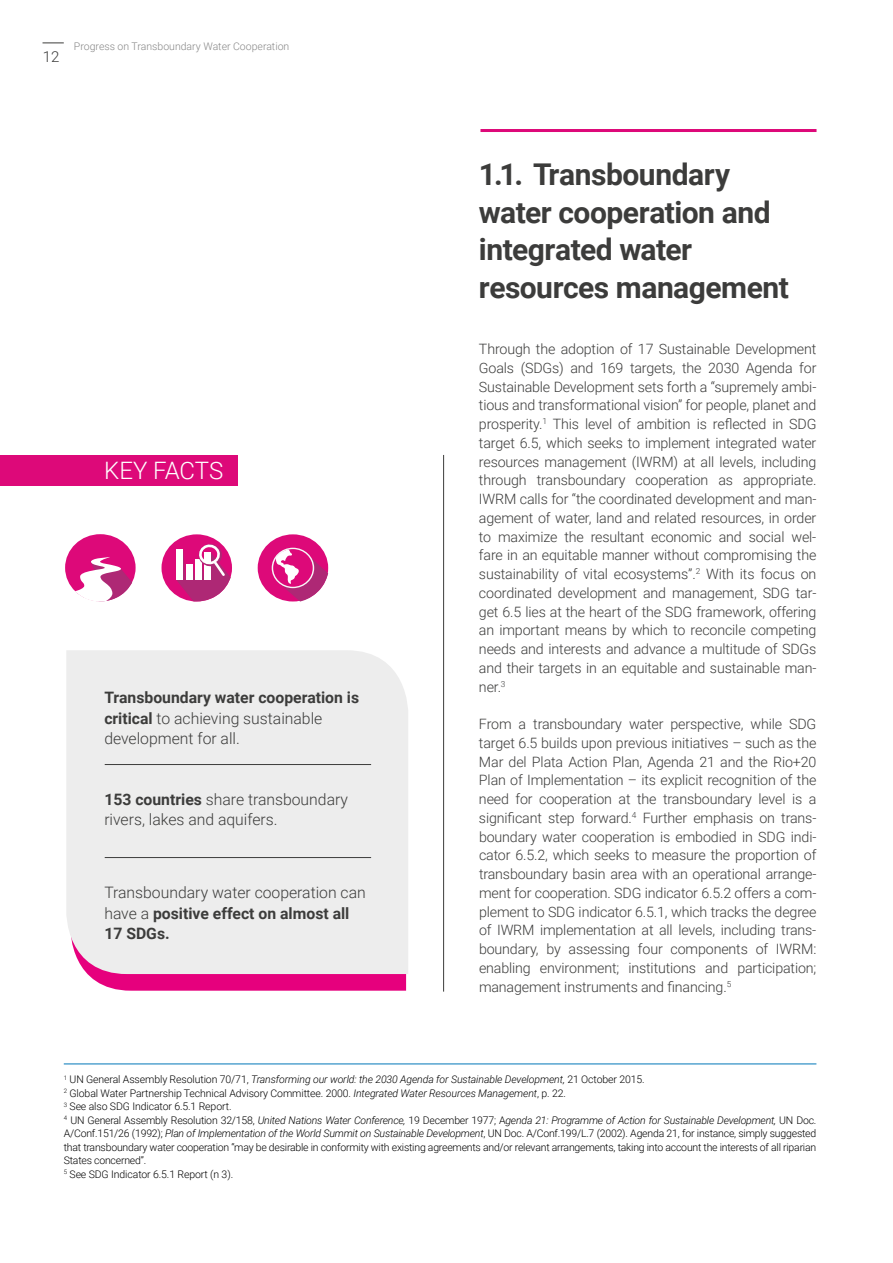
<style>
.page{position:relative;width:893px;height:1263px;background:#fff}
.page>*{position:absolute;margin:0;border:0;box-sizing:border-box;transform-origin:0 0}
.t1{font:700 30px/37.5px "Roboto";letter-spacing:-.015em;color:#3c3c3b}
.t2{font:300 24px "Roboto";letter-spacing:-.005em;color:#fff}
.t3{font:300 15.75px/20.2px "Roboto";color:#3c3c3b}
.t4{font:300 15px "Roboto";color:#3c3c3b}
.t5{font:300 14.25px/18.8px "Roboto";letter-spacing:-.01em;color:#3c3c3b;text-align:justify}
.t6{font:300 10.5px/13.5px "Roboto";letter-spacing:-.02em;color:#000}
.t7{font:300 10.5px "Roboto";color:#878787}
.s1{font-weight:700}
.s2{font-style:italic}
</style>
<div class="page">
<svg style="left:43px;top:43px;width:21px;height:1px"></svg>
<div style="left:0;top:455px;width:237px;height:30px;background:#dd0979"></div>
<svg style="left:87px;top:974px;width:319px;height:17px;background:#e70f84"></svg>
<hr style="left:443px;top:455px;width:1px;height:536px;background:#3c3c3b">
<div style="left:66px;top:650px;width:342px;height:324px;background:#ededed"></div>
<hr style="left:105px;top:764px;width:266px;height:1px;background:#3c3c3b">
<hr style="left:105px;top:857px;width:266px;height:1px;background:#3c3c3b">
<div style="left:65px;top:534px;width:71px;height:67px;background:#dd0979;border-radius:50%"></div>
<svg style="left:75px;top:557px;width:57px;height:45px"></svg>
<div style="left:162px;top:534px;width:70px;height:67px;background:#dd0979;border-radius:50%"></div>
<svg style="left:176px;top:541px;width:55px;height:61px"></svg>
<div style="left:258px;top:534px;width:70px;height:67px;background:#dd0979;border-radius:50%"></div>
<svg style="left:272px;top:548px;width:56px;height:53px"></svg>
<hr style="left:64px;top:1063px;width:752px;height:1px;background:#0076b8">
<hr style="left:480px;top:129px;width:336px;height:3px;background:#dd0979">
<p class="t4" style="left:43px;top:46px;width:18px">12</p>
<p class="t7" style="left:74px;top:39px;width:217px">Progress on Transboundary Water Cooperation</p>
<h2 class="t2" style="left:104px;top:454px;width:120px">KEY FACTS</h2>
<p class="t3" style="left:104px;top:687px;width:256px"><span class="s1">Transboundary water cooperation is critical</span> to achieving sustainable development for all.</p>
<p class="t3" style="left:104px;top:788px;width:245px"><span class="s1">153 countries</span> share transboundary rivers, lakes and aquifers.</p>
<p class="t3" style="left:104px;top:882px;width:263px">Transboundary water cooperation can have a <span class="s1">positive effect on almost all<br>17 SDGs.</span></p>
<h1 class="t1" style="left:479px;top:155px;width:312px">1.1. Transboundary water cooperation and integrated water resources management</h1>
<p class="t5" style="left:479px;top:339px;width:339px">Through the adoption of 17 Sustainable Development Goals (SDGs) and 169 targets, the 2030 Agenda for Sustainable Development sets forth a “supremely ambi&shy;tious and transformational vision” for people, planet and prosperity.<sup>1</sup> This level of ambition is reflected in SDG target 6.5, which seeks to implement integrated water resources management (IWRM) at all levels, including through transboundary cooperation as appropriate.<br>IWRM calls for “the coordinated development and man&shy;agement of water, land and related resources, in order to maximize the resultant economic and social wel&shy;fare in an equitable manner without compromising the sustainability of vital ecosystems”.<sup>2</sup> With its focus on coordinated development and management, SDG tar&shy;get 6.5 lies at the heart of the SDG framework, offering an important means by which to reconcile competing needs and interests and advance a multitude of SDGs and their targets in an equitable and sustainable man&shy;ner.<sup>3</sup></p>
<p class="t5" style="left:479px;top:714px;width:339px">From a transboundary water perspective, while SDG target 6.5 builds upon previous initiatives – such as the Mar del Plata Action Plan, Agenda 21 and the Rio+20<br>Plan of Implementation – its explicit recognition of the need for cooperation at the transboundary level is a significant step forward.<sup>4</sup> Further emphasis on trans&shy;boundary water cooperation is embodied in SDG indi&shy;cator 6.5.2, which seeks to measure the proportion of transboundary basin area with an operational arrange&shy;ment for cooperation. SDG indicator 6.5.2 offers a com&shy;plement to SDG indicator 6.5.1, which tracks the degree of IWRM implementation at all levels, including trans&shy;boundary, by assessing four components of IWRM: enabling environment; institutions and participation; management instruments and financing.<sup>5</sup></p>
<p class="t6" style="left:64px;top:1072px;width:754px"><sup>1</sup> UN General Assembly Resolution 70/71, <span class="s2">Transforming our world: the 2030 Agenda for Sustainable Development,</span> 21 October 2015.<br><sup>2</sup> Global Water Partnership Technical Advisory Committee. 2000. <span class="s2">Integrated Water Resources Management</span>, p. 22.<br><sup>3</sup> See also SDG Indicator 6.5.1 Report.<br><sup>4</sup> UN General Assembly Resolution 32/158, <span class="s2">United Nations Water Conference,</span> 19 December 1977; A<span class="s2">genda 21: Programme of Action for Sustainable Development,</span> UN Doc.<br>A/Conf.151/26 (1992); <span class="s2">Plan of Implementation of the World Summit on Sustainable Development</span>, UN Doc. A/Conf.199/L.7 (2002). Agenda 21, for instance, simply suggested that transboundary water cooperation “may be desirable in conformity with existing agreements and/or relevant arrangements, taking into account the interests of all riparian States concerned”.<br><sup>5</sup> See SDG Indicator 6.5.1 Report (n 3).</p>
</div>
